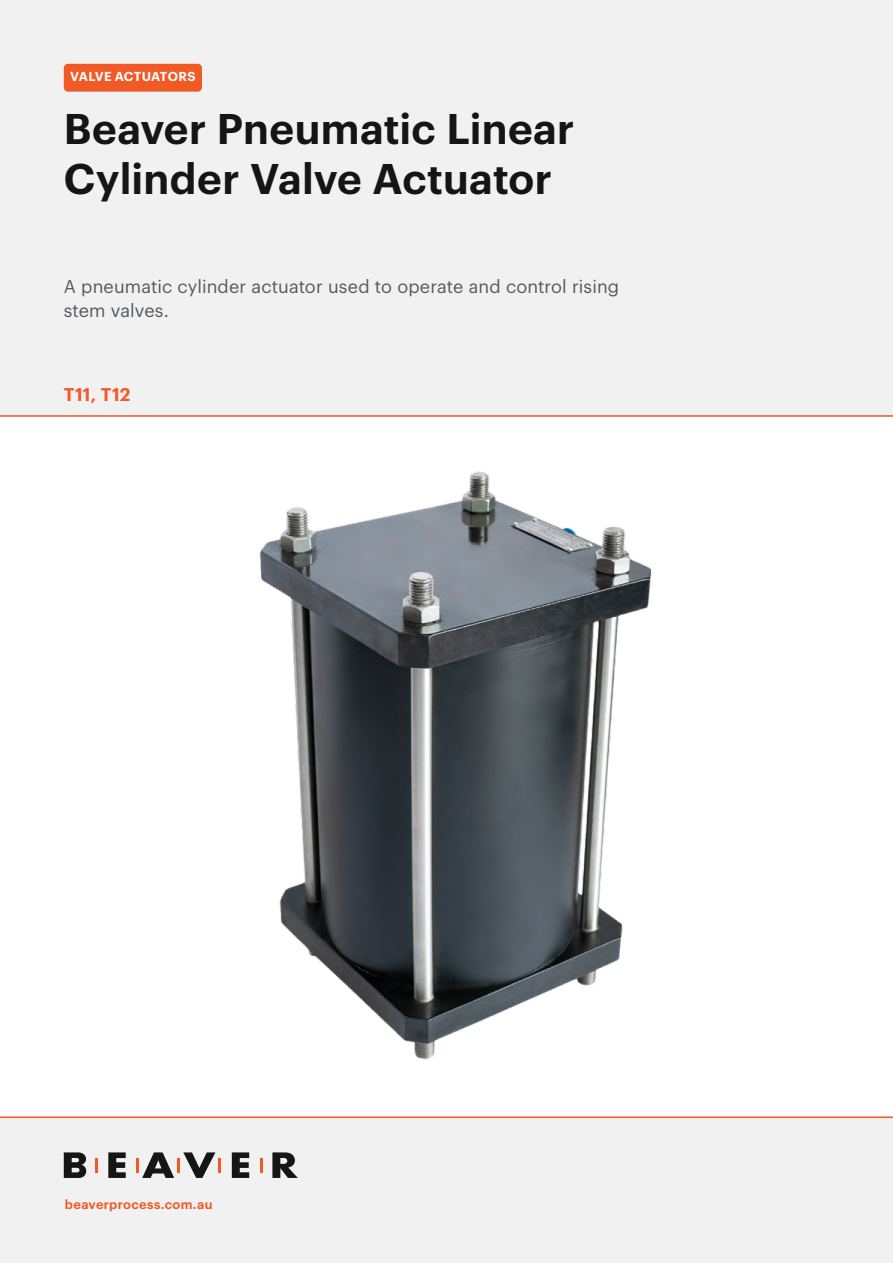
<style>
.page{position:relative;width:893px;height:1263px;background:#fff}
.page>*{position:absolute;margin:0;border:0;box-sizing:border-box;transform-origin:0 0}
.t1{font:600 42px/50.4px "Graphik";letter-spacing:.005em;color:#151515}
.t2{font:18px/24px "Graphik";letter-spacing:.005em;color:#56595b}
.t3{font:600 18px "Graphik";letter-spacing:.02em;color:#f15a27}
.t4{font:600 12.75px "Graphik";letter-spacing:.03em;color:#f15a27}
.t5{font:600 12.75px "Graphik";letter-spacing:.015em;color:#fff}
</style>
<div class="page">
<div style="left:0;top:1116px;width:893px;height:147px;background:#f1f1f2"></div>
<div style="left:0;top:0;width:893px;height:417px;background:#f1f1f2"></div>
<img style="left:259px;top:471px;width:393px;height:589px">
<hr style="left:95px;top:1158px;width:3px;height:14px;background:#f15a27">
<hr style="left:136px;top:1158px;width:3px;height:14px;background:#f15a27">
<svg style="left:260px;top:1158px;width:2px;height:14px"></svg>
<svg style="left:272px;top:1152px;width:26px;height:26px"></svg>
<svg style="left:108px;top:1152px;width:18px;height:26px"></svg>
<svg style="left:142px;top:1152px;width:79px;height:26px"></svg>
<svg style="left:232px;top:1152px;width:17px;height:26px"></svg>
<svg style="left:64px;top:1152px;width:22px;height:26px"></svg>
<hr style="left:0;top:1116px;width:893px;height:2px;background:#f15a27">
<hr style="left:0;top:415px;width:893px;height:2px;background:#f15a27">
<div style="left:64px;top:64px;width:138px;height:28px;background:#f15a27;border-radius:4px"></div>
<p class="t5" style="left:70px;top:67px;width:127px">VALVE ACTUATORS</p>
<h1 class="t1" style="left:64px;top:100px;width:512px">Beaver Pneumatic Linear<br>Cylinder Valve Actuator</h1>
<p class="t2" style="left:64px;top:273px;width:557px">A pneumatic cylinder actuator used to operate and control rising stem valves.</p>
<p class="t3" style="left:64px;top:380px;width:68px">T11, T12</p>
<p class="t4" style="left:65px;top:1194px;width:149px">beaverprocess.com.au</p>
</div>
